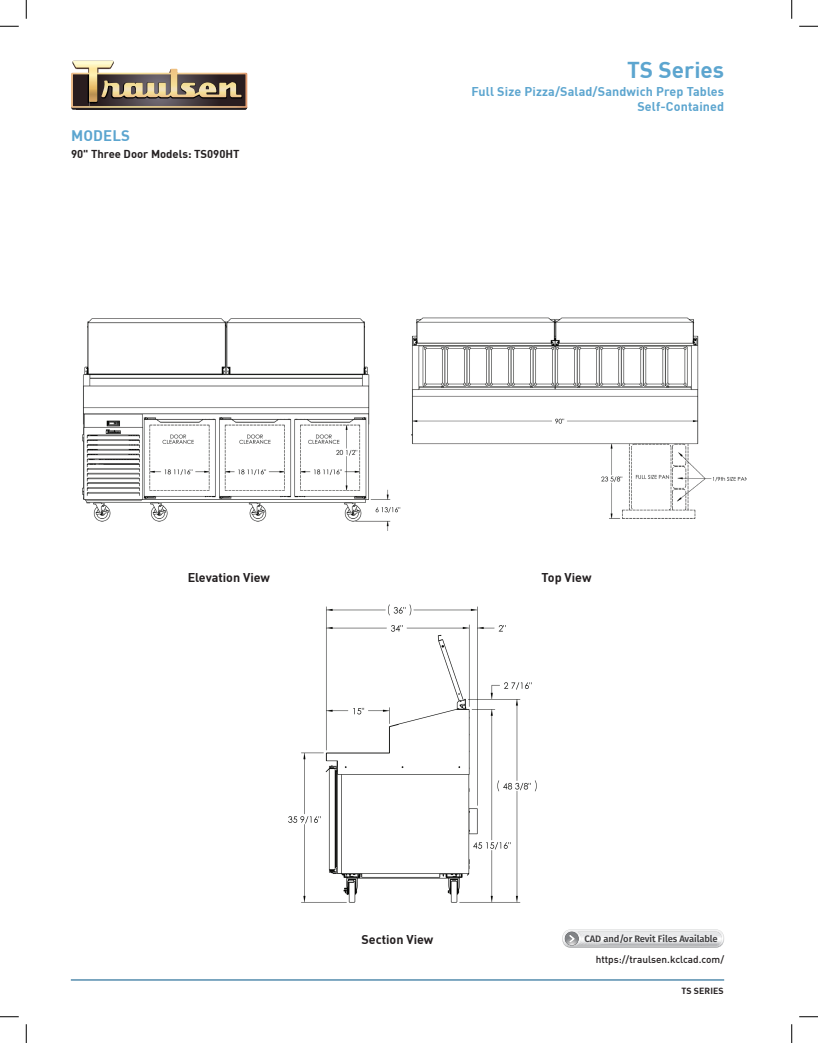
<style>
.page{position:relative;width:818px;height:1043px;background:#fff}
.page>*{position:absolute;margin:0;border:0;box-sizing:border-box;transform-origin:0 0}
.t1{font:700 22.5px "DIN";color:#5ca5cf}
.t2{font:700 15px "DIN";letter-spacing:.01em;color:#5ca5cf}
.t3{font:700 12.5px/15px "DIN";letter-spacing:.01em;color:#5ca5cf;text-align:right}
.t4{font:700 12.5px "DIN";color:#231f20}
.t5{font:700 11.25px "DIN";color:#231f20}
.t6{font:500 10px "DIN";color:#231f20}
.t7{font:600 9.38px "Fira Sans";letter-spacing:-.01em;color:#414042}
.t8{font:700 8.75px "DIN";letter-spacing:.01em;color:#231f20}
</style>
<div class="page">
<hr style="left:71px;top:979px;width:653px;height:1px;background:#015486">
<img style="left:247px;top:73px;width:1px;height:35px">
<svg style="left:71px;top:61px;width:176px;height:49px"></svg>
<img style="left:411px;top:317px;width:335px;height:202px">
<img style="left:82px;top:318px;width:319px;height:212px">
<img style="left:288px;top:604px;width:249px;height:299px">
<svg style="left:562px;top:929px;width:162px;height:18px"></svg>
<svg style="left:0;top:25px;width:19px;height:2px"></svg>
<svg style="left:799px;top:25px;width:19px;height:2px"></svg>
<svg style="left:0;top:1016px;width:19px;height:1px"></svg>
<svg style="left:799px;top:1016px;width:19px;height:1px"></svg>
<svg style="left:25px;top:0;width:2px;height:19px"></svg>
<svg style="left:25px;top:1024px;width:2px;height:18px"></svg>
<svg style="left:791px;top:0;width:1px;height:19px"></svg>
<svg style="left:791px;top:1024px;width:1px;height:18px"></svg>
<p class="t2" style="left:71px;top:129px;width:61px">MODELS</p>
<p class="t5" style="left:71px;top:148px;width:170px">90" Three Door Models: TS090HT</p>
<h1 class="t1" style="left:627px;top:59px;width:99px">TS Series</h1>
<p class="t3" style="left:471px;top:84px;width:254px">Full Size Pizza/Salad/Sandwich Prep Tables<br>Self-Contained</p>
<p class="t4" style="left:188px;top:571px;width:84px">Elevation View</p>
<p class="t4" style="left:541px;top:571px;width:51px">Top View</p>
<p class="t4" style="left:361px;top:933px;width:73px">Section View</p>
<p class="t7" style="left:584px;top:931px;width:135px">CAD and/or Revit Files Available</p>
<p class="t6" style="left:595px;top:954px;width:130px">https://traulsen.kclcad.com/</p>
<p class="t8" style="left:681px;top:986px;width:44px">TS SERIES</p>
</div>
